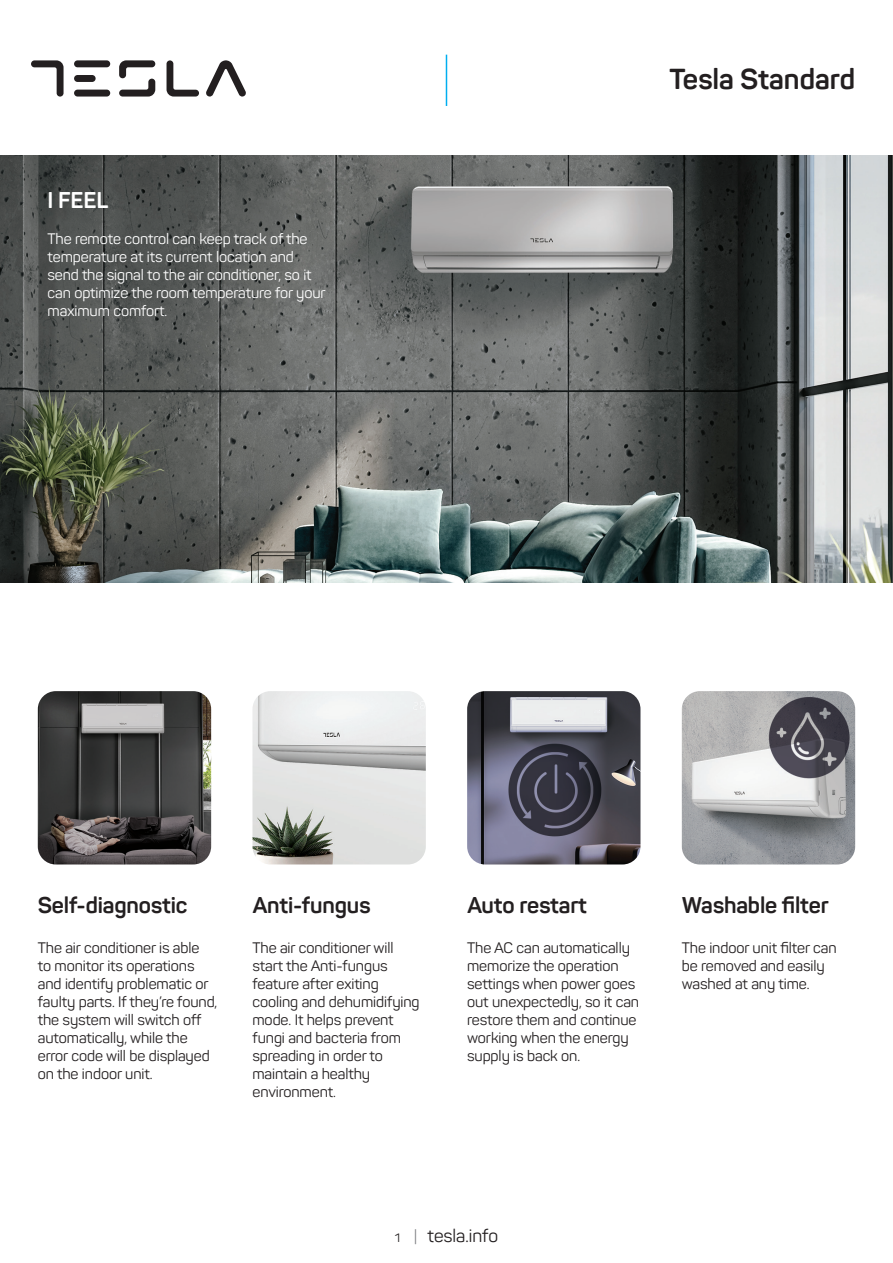
<style>
.page{position:relative;width:893px;height:1263px;background:#fff}
.page>*{position:absolute;margin:0;border:0;box-sizing:border-box;transform-origin:0 0}
.t1{font:700 28.5px "Panton";color:#231f20}
.t2{font:700 22.5px "Panton";letter-spacing:-.005em;color:#231f20}
.t3{font:700 22.5px "Panton";color:#fff}
.t4{font:18px "Panton";color:#231f20}
.t5{font:15px/18px "Panton";letter-spacing:-.005em;color:#231f20}
.t6{font:15px/18px "Panton";letter-spacing:-.005em;color:#fff}
.s1{font-size:12px}
.s2{font-size:15px;color:#808285}
</style>
<div class="page">
<img style="left:0;top:155px;width:893px;height:427px">
<svg style="left:206px;top:60px;width:40px;height:37px"></svg>
<svg style="left:31px;top:60px;width:33px;height:37px"></svg>
<svg style="left:119px;top:60px;width:36px;height:37px"></svg>
<svg style="left:167px;top:60px;width:32px;height:37px"></svg>
<div style="left:74px;top:60px;width:36px;height:7px;background:#231f20;border-radius:3px"></div>
<div style="left:74px;top:75px;width:22px;height:7px;background:#231f20;border-radius:3px"></div>
<div style="left:74px;top:90px;width:36px;height:7px;background:#231f20;border-radius:3px"></div>
<hr style="left:446px;top:55px;width:1px;height:51px;background:#00aeef">
<img style="left:38px;top:691px;width:173px;height:173px">
<img style="left:252px;top:691px;width:174px;height:173px">
<img style="left:467px;top:691px;width:173px;height:173px">
<img style="left:682px;top:691px;width:173px;height:173px">
<h2 class="t3" style="left:47px;top:186px;width:62px">I FEEL</h2>
<p class="t6" style="left:47px;top:229px;width:280px">The remote control can keep track of the temperature at its current location and send the signal to the air conditioner, so it can optimize the room temperature for your maximum comfort.</p>
<h1 class="t1" style="left:669px;top:61px;width:187px">Tesla Standard</h1>
<h2 class="t2" style="left:38px;top:891px;width:151px">Self-diagnostic</h2>
<p class="t5" style="left:38px;top:938px;width:181px">The air conditioner is able<br>to monitor its operations and identify problematic or faulty parts. If they’re found, the system will switch off automatically, while the error code will be displayed on the indoor unit.</p>
<h2 class="t2" style="left:252px;top:891px;width:120px">Anti-fungus</h2>
<h2 class="t2" style="left:467px;top:891px;width:121px">Auto restart</h2>
<h2 class="t2" style="left:682px;top:891px;width:148px">Washable filter</h2>
<p class="t5" style="left:252px;top:938px;width:169px">The air conditioner will start the Anti-fungus feature after exiting cooling and dehumidifying mode. It helps prevent fungi and bacteria from spreading in order to maintain a healthy environment.</p>
<p class="t5" style="left:682px;top:938px;width:156px">The indoor unit filter can be removed and easily washed at any time.</p>
<p class="t5" style="left:467px;top:938px;width:174px">The AC can automatically memorize the operation settings when power goes out unexpectedly, so it can restore them and continue working when the energy supply is back on.</p>
<p class="t4" style="left:395px;top:1224px;width:105px"><span class="s1">1</span> <span class="s2">|</span> tesla.info</p>
</div>
